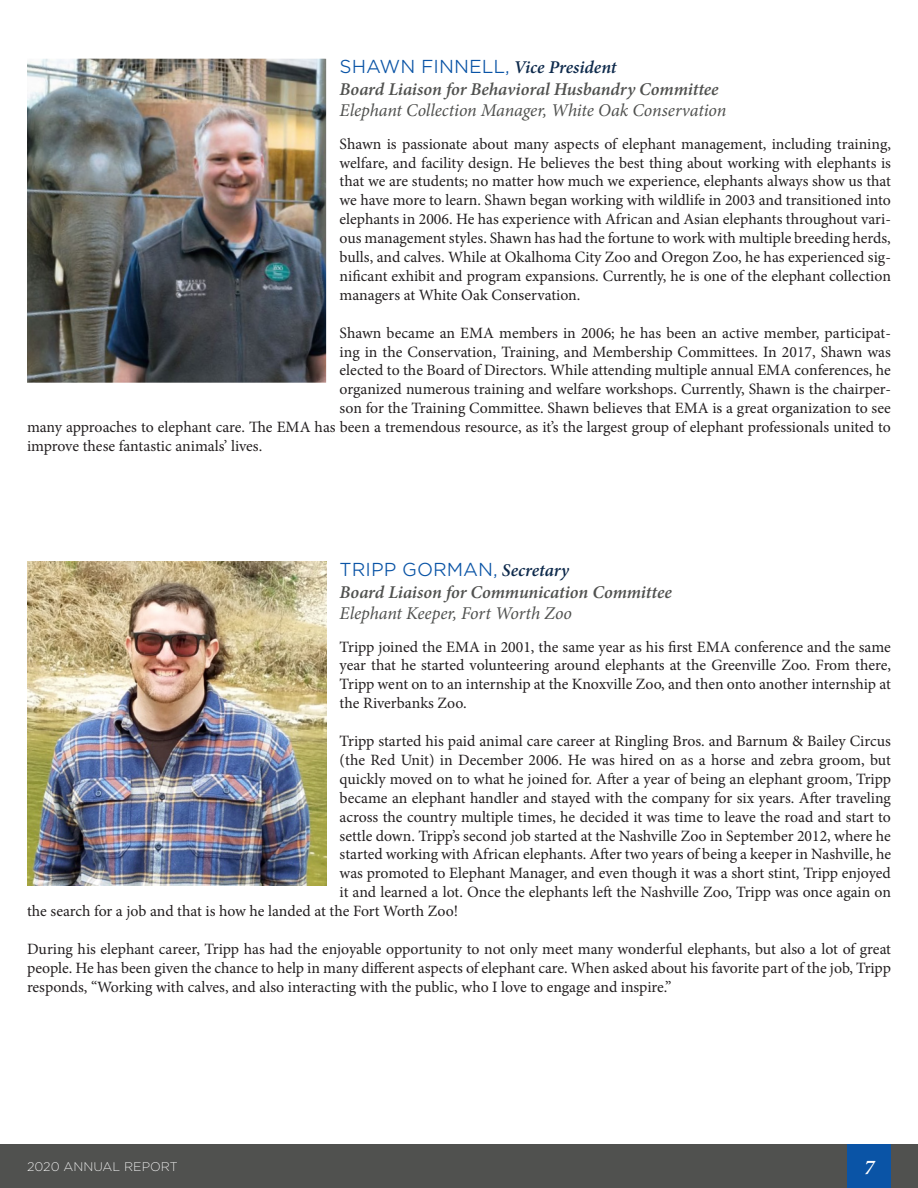
<style>
.page{position:relative;width:918px;height:1188px;background:#fff}
.page>*{position:absolute;margin:0;border:0;box-sizing:border-box;transform-origin:0 0}
.t1{font:italic 600 21px "Minion Pro";color:#fff}
.t2{font:italic 600 18px "Minion Pro";letter-spacing:-.005em;color:#50514f}
.t3{font:italic 18px "Minion Pro";letter-spacing:-.005em;color:#50514f}
.t4{font:300 18px "Gotham S Sm";color:#0a54a6}
.t5{font:15.75px/18.9px "Minion Pro";letter-spacing:-.005em;color:#231f20;text-align:justify}
.t6{font:200 12px "Gotham S Sm";color:#fff}
.s1{font-family:"Minion Pro";font-weight:600;font-style:italic;color:#0e2a4c}
</style>
<div class="page">
<img style="left:27px;top:59px;width:299px;height:324px">
<img style="left:27px;top:562px;width:299px;height:324px">
<div style="left:0;top:1145px;width:918px;height:43px;background:#50514f"></div>
<div style="left:848px;top:1145px;width:43px;height:43px;background:#0a54a6"></div>
<p class="t4" style="left:340px;top:55px;width:278px">SHAWN FINNELL, <span class="s1">Vice President</span></p>
<p class="t2" style="left:340px;top:76px;width:381px">Board Liaison for Behavioral Husbandry Committee</p>
<p class="t3" style="left:340px;top:98px;width:388px">Elephant Collection Manager, White Oak Conservation</p>
<p class="t5" style="left:340px;top:134px;width:553px">Shawn is passionate about many aspects of elephant management, including training, welfare, and facility design. He believes the best thing about working with elephants is that we are students; no matter how much we experience, elephants always show us that we have more to learn. Shawn began working with wildlife in 2003 and transitioned into elephants in 2006. He has experience with African and Asian elephants throughout vari&shy;ous management styles. Shawn has had the fortune to work with multiple breeding herds, bulls, and calves. While at Okalhoma City Zoo and Oregon Zoo, he has experienced sig&shy;nificant exhibit and program expansions. Currently, he is one of the elephant collection managers at White Oak Conservation.</p>
<p class="t5" style="left:340px;top:323px;width:553px">Shawn became an EMA members in 2006; he has been an active member, participat-</p>
<p class="t5" style="left:340px;top:342px;width:553px">ing in the Conservation, Training, and Membership Committees. In 2017, Shawn was</p>
<p class="t5" style="left:340px;top:361px;width:553px">elected to the Board of Directors. While attending multiple annual EMA conferences, he</p>
<p class="t5" style="left:340px;top:380px;width:553px">organized numerous training and welfare workshops. Currently, Shawn is the chairper-</p>
<p class="t5" style="left:340px;top:399px;width:553px">son for the Training Committee. Shawn believes that EMA is a great organization to see</p>
<p class="t5" style="left:27px;top:418px;width:866px">many approaches to elephant care. The EMA has been a tremendous resource, as it’s the largest group of elephant professionals united to</p>
<p class="t5" style="left:27px;top:437px;width:237px">improve these fantastic animals’ lives.</p>
<p class="t4" style="left:340px;top:557px;width:231px">TRIPP GORMAN, <span class="s1">Secretary</span></p>
<p class="t2" style="left:340px;top:579px;width:334px">Board Liaison for Communication Committee</p>
<p class="t3" style="left:340px;top:601px;width:234px">Elephant Keeper, Fort Worth Zoo</p>
<p class="t5" style="left:340px;top:637px;width:553px">Tripp joined the EMA in 2001, the same year as his first EMA conference and the same year that he started volunteering around elephants at the Greenville Zoo. From there, Tripp went on to an internship at the Knoxville Zoo, and then onto another internship at the Riverbanks Zoo.</p>
<p class="t5" style="left:340px;top:732px;width:553px">Tripp started his paid animal care career at Ringling Bros. and Barnum &amp; Bailey Circus</p>
<p class="t5" style="left:340px;top:751px;width:553px">(the Red Unit) in December 2006. He was hired on as a horse and zebra groom, but</p>
<p class="t5" style="left:340px;top:769px;width:553px">quickly moved on to what he joined for. After a year of being an elephant groom, Tripp</p>
<p class="t5" style="left:340px;top:788px;width:553px">became an elephant handler and stayed with the company for six years. After traveling</p>
<p class="t5" style="left:340px;top:807px;width:553px">across the country multiple times, he decided it was time to leave the road and start to</p>
<p class="t5" style="left:340px;top:826px;width:553px">settle down. Tripp’s second job started at the Nashville Zoo in September 2012, where he</p>
<p class="t5" style="left:340px;top:845px;width:553px">started working with African elephants. After two years of being a keeper in Nashville, he</p>
<p class="t5" style="left:340px;top:864px;width:553px">was promoted to Elephant Manager, and even though it was a short stint, Tripp enjoyed</p>
<p class="t5" style="left:340px;top:883px;width:553px">it and learned a lot. Once the elephants left the Nashville Zoo, Tripp was once again on</p>
<p class="t5" style="left:27px;top:902px;width:433px">the search for a job and that is how he landed at the Fort Worth Zoo!</p>
<p class="t5" style="left:27px;top:940px;width:866px">During his elephant career, Tripp has had the enjoyable opportunity to not only meet many wonderful elephants, but also a lot of great people. He has been given the chance to help in many different aspects of elephant care. When asked about his favorite part of the job, Tripp responds, “Working with calves, and also interacting with the public, who I love to engage and inspire.”</p>
<p class="t6" style="left:27px;top:1159px;width:152px">2020 ANNUAL REPORT</p>
<p class="t1" style="left:864px;top:1153px;width:12px">7</p>
</div>
